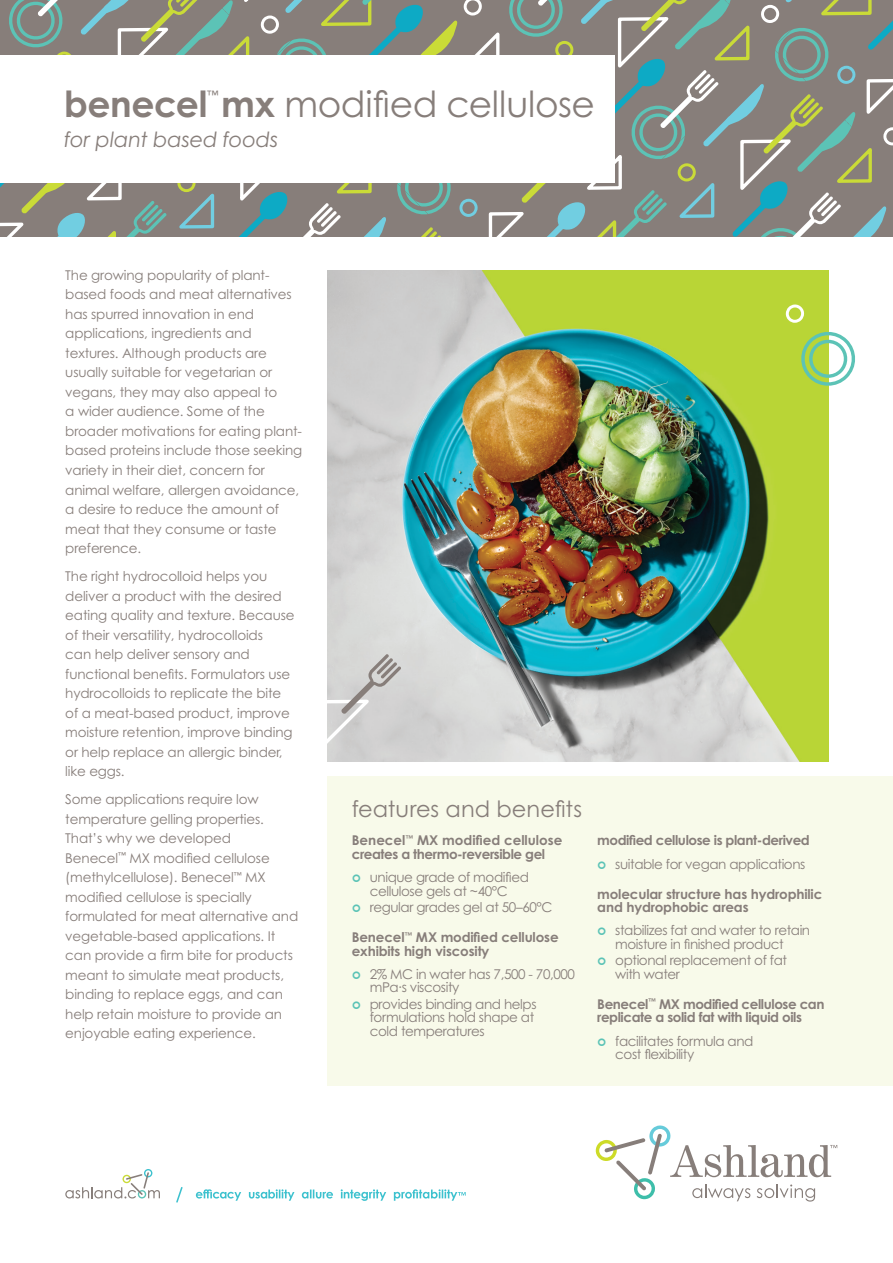
<style>
.page{position:relative;width:893px;height:1263px;background:#fff}
.page>*{position:absolute;margin:0;border:0;box-sizing:border-box;transform-origin:0 0}
.ASH_Title_Block_mm{font:36px "Century Gothic Pro";letter-spacing:-.005em;color:#877e7a}
.ASH_Key_Features_Ben{font:22.5px "Century Gothic Pro";color:#877e7a}
.ASH_Title_Block_mm-2{font:italic 21px "Century Gothic Pro";letter-spacing:-.005em;color:#877e7a}
.ASH_Head_mm{font:13.5px/19.5px "Century Gothic Pro";letter-spacing:-.01em;color:#877e7a}
.ASH_Bullet_mm{font:13.5px/13.5px "Century Gothic Pro";letter-spacing:-.03em;color:#877e7a}
.ASH_Bullet_mm-2{font:700 13.5px/13.5px "Century Gothic Pro";letter-spacing:-.01em;color:#877e7a}
.ASH_Bullet_mm-3{font:700 13.5px/13.5px "Century Gothic Pro";letter-spacing:-.03em;color:#877e7a}
.ASH_Title_Block_mm-3{font:11.4px "Century Gothic Pro";color:#877e7a}
.s1{font-weight:700}
</style>
<div class="page">
<img style="left:328px;top:270px;width:500px;height:492px">
<div style="left:328px;top:776px;width:565px;height:309px;background:#f8faea"></div>
<svg style="left:596px;top:1125px;width:241px;height:76px"></svg>
<svg style="left:65px;top:1169px;width:95px;height:29px"></svg>
<svg style="left:196px;top:1189px;width:270px;height:12px"></svg>
<svg style="left:176px;top:1187px;width:7px;height:16px"></svg>
<svg style="left:0;top:0;width:893px;height:236px;background:#888d85"></svg>
<div style="left:0;top:55px;width:615px;height:127px;background:#fff"></div>
<svg style="left:327px;top:654px;width:74px;height:103px;background:#cecdcc"></svg>
<svg style="left:786px;top:304px;width:69px;height:82px"></svg>
<p class="ASH_Title_Block_mm" style="left:64px;top:82px;width:532px"><span class="s1">benecel mx</span> modified cellulose</p>
<p class="ASH_Title_Block_mm-3" style="left:207px;top:88px;width:13px">™</p>
<p class="ASH_Title_Block_mm-2" style="left:64px;top:127px;width:216px">for plant based foods</p>
<p class="ASH_Head_mm" style="left:65px;top:265px;width:238px">The growing popularity of plant&shy;based foods and meat alternatives has spurred innovation in end applications, ingredients and textures. Although products are usually suitable for vegetarian or vegans, they may also appeal to<br>a wider audience. Some of the broader motivations for eating plant&shy;based proteins include those seeking variety in their diet, concern for animal welfare, allergen avoidance, a desire to reduce the amount of meat that they consume or taste preference.</p>
<p class="ASH_Head_mm" style="left:65px;top:566px;width:231px">The right hydrocolloid helps you deliver a product with the desired eating quality and texture. Because of their versatility, hydrocolloids<br>can help deliver sensory and functional benefits. Formulators use hydrocolloids to replicate the bite of a meat-based product, improve moisture retention, improve binding or help replace an allergic binder, like eggs.</p>
<p class="ASH_Head_mm" style="left:65px;top:789px;width:234px">Some applications require low temperature gelling properties.<br>That’s why we developed<br>Benecel<sup>™</sup> MX modified cellulose (methylcellulose). Benecel<sup>™</sup> MX modified cellulose is specially formulated for meat alternative and vegetable-based applications. It can provide a firm bite for products meant to simulate meat products, binding to replace eggs, and can help retain moisture to provide an enjoyable eating experience.</p>
<p class="ASH_Key_Features_Ben" style="left:352px;top:795px;width:232px">features and benefits</p>
<p class="ASH_Bullet_mm-2" style="left:352px;top:833px;width:212px">Benecel<sup>™</sup> MX modified cellulose creates a thermo-reversible gel</p>
<p class="ASH_Bullet_mm" style="left:370px;top:870px;width:161px">unique grade of modified cellulose gels at ~40°C</p>
<p class="ASH_Bullet_mm" style="left:370px;top:900px;width:184px">regular grades gel at 50–60°C</p>
<p class="ASH_Bullet_mm-2" style="left:352px;top:930px;width:208px">Benecel<sup>™</sup> MX modified cellulose exhibits high viscosity</p>
<p class="ASH_Bullet_mm" style="left:370px;top:967px;width:207px">2% MC in water has 7,500 - 70,000 mPa∙s viscosity</p>
<p class="ASH_Bullet_mm" style="left:370px;top:997px;width:168px">provides binding and helps formulations hold shape at cold temperatures</p>
<p class="ASH_Bullet_mm-3" style="left:597px;top:833px;width:214px">modified cellulose is plant-derived</p>
<p class="ASH_Bullet_mm" style="left:615px;top:857px;width:192px">suitable for vegan applications</p>
<p class="ASH_Bullet_mm-2" style="left:597px;top:887px;width:227px">molecular structure has hydrophilic and hydrophobic areas</p>
<p class="ASH_Bullet_mm" style="left:615px;top:923px;width:196px">stabilizes fat and water to retain moisture in finished product</p>
<p class="ASH_Bullet_mm" style="left:615px;top:953px;width:173px">optional replacement of fat with water</p>
<p class="ASH_Bullet_mm-3" style="left:597px;top:997px;width:229px">Benecel<sup>™</sup> MX modified cellulose can replicate a solid fat with liquid oils</p>
<p class="ASH_Bullet_mm" style="left:615px;top:1034px;width:140px">facilitates formula and cost flexibility</p>
</div>
